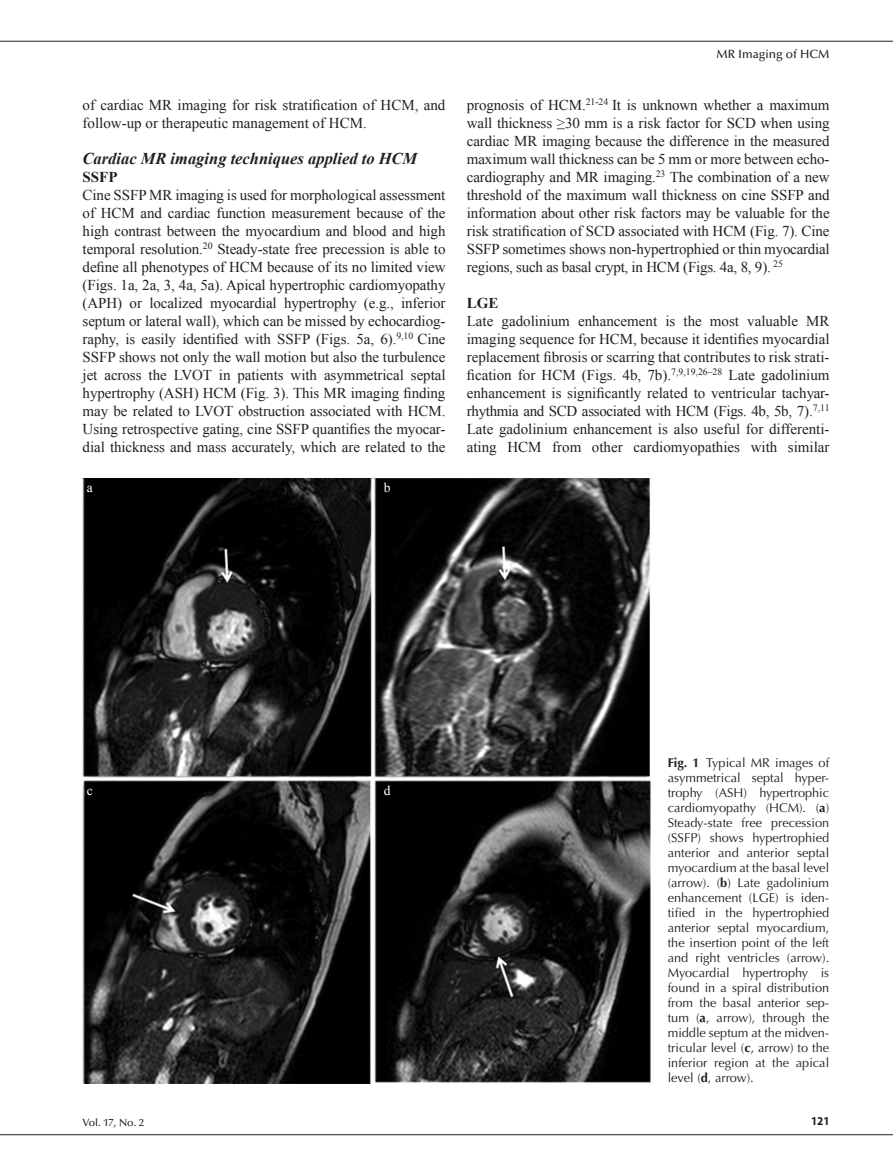
<style>
.page{position:relative;width:893px;height:1174px;background:#fff}
.page>*{position:absolute;margin:0;border:0;box-sizing:border-box;transform-origin:0 0}
.t1{font:italic 700 16.5px "Times New Roman";color:#231f20}
.Txf{font:15px/18px "Times New Roman";letter-spacing:-.005em;color:#231f20;text-align:justify}
.Tx{font:15px/18px "Times New Roman";color:#231f20}
.t2{font:700 15px "Times New Roman";color:#231f20}
.Txf-2{font:13.5px "Times New Roman";color:#fff}
.Table_Fig_Box_Title{font:12.75px/15px "Optima LT Std";color:#231f20;text-align:justify}
.t3{font:500 12px "Optima LT Std";color:#231f20}
.t4{font:700 semi-condensed 12px "Myriad Pro";color:#231f20}
.t5{font:500 10.5px "Optima LT Std";color:#231f20}
.s1{font-weight:700}
</style>
<div class="page">
<hr style="left:0;top:1134px;width:893px;height:1px;background:#231f20">
<hr style="left:0;top:41px;width:893px;height:1px;background:#231f20">
<img style="left:82px;top:478px;width:570px;height:605px">
<p class="Tx" style="left:83px;top:96px;width:364px">of cardiac MR imaging for risk stratification of HCM, and follow-up or therapeutic management of HCM.</p>
<h2 class="t1" style="left:83px;top:147px;width:336px">Cardiac MR imaging techniques applied to HCM</h2>
<h3 class="t2" style="left:83px;top:166px;width:37px">SSFP</h3>
<p class="Txf" style="left:83px;top:186px;width:364px">Cine SSFP MR imaging is used for morphological assessment of HCM and cardiac function measurement because of the high contrast between the myocardium and blood and high temporal resolution.<sup>20</sup> Steady-state free precession is able to define all phenotypes of HCM because of its no limited view (Figs. 1a, 2a, 3, 4a, 5a). Apical hypertrophic cardiomyopathy (APH) or localized myocardial hypertrophy (e.g., inferior septum or lateral wall), which can be missed by echocardiog&shy;raphy, is easily identified with SSFP (Figs. 5a, 6).<sup>9,10</sup> Cine SSFP shows not only the wall motion but also the turbulence jet across the LVOT in patients with asymmetrical septal hypertrophy (ASH) HCM (Fig. 3). This MR imaging finding may be related to LVOT obstruction associated with HCM.<br>Using retrospective gating, cine SSFP quantifies the myocar&shy;dial thickness and mass accurately, which are related to the</p>
<p class="Txf-2" style="left:87px;top:479px;width:7px">a</p>
<p class="Txf-2" style="left:384px;top:479px;width:8px">b</p>
<p class="t3" style="left:717px;top:48px;width:115px">MR Imaging of HCM</p>
<p class="Txf" style="left:467px;top:96px;width:364px">prognosis of HCM.<sup>21-24</sup> It is unknown whether a maximum wall thickness ≥30 mm is a risk factor for SCD when using cardiac MR imaging because the difference in the measured maximum wall thickness can be 5 mm or more between echo&shy;cardiography and MR imaging.<sup>23</sup> The combination of a new threshold of the maximum wall thickness on cine SSFP and information about other risk factors may be valuable for the risk stratification of SCD associated with HCM (Fig. 7). Cine SSFP sometimes shows non-hypertrophied or thin myocardial regions, such as basal crypt, in HCM (Figs. 4a, 8, 9). <sup>25</sup></p>
<h3 class="t2" style="left:467px;top:292px;width:33px">LGE</h3>
<p class="Txf" style="left:467px;top:312px;width:364px">Late gadolinium enhancement is the most valuable MR imaging sequence for HCM, because it identifies myocardial replacement fibrosis or scarring that contributes to risk strati&shy;fication for HCM (Figs. 4b, 7b).<sup>7,9,19,26–28</sup> Late gadolinium enhancement is significantly related to ventricular tachyar&shy;rhythmia and SCD associated with HCM (Figs. 4b, 5b, 7).<sup>7,11<br></sup>Late gadolinium enhancement is also useful for differenti&shy;ating HCM from other cardiomyopathies with similar</p>
<p class="Txf-2" style="left:87px;top:781px;width:7px">c</p>
<p class="Txf-2" style="left:384px;top:781px;width:8px">d</p>
<p class="Table_Fig_Box_Title" style="left:668px;top:755px;width:163px"><span class="s1">Fig. 1</span> Typical MR images of asymmetrical septal hyper&shy;trophy (ASH) hypertrophic cardiomyopathy (HCM). (<span class="s1">a</span>)<br>Steady-state free precession (SSFP) shows hypertrophied anterior and anterior septal myocardium at the basal level (arrow). (<span class="s1">b</span>) Late gadolinium enhancement (LGE) is iden&shy;tified in the hypertrophied anterior septal myocardium, the insertion point of the left and right ventricles (arrow).<br>Myocardial hypertrophy is found in a spiral distribution from the basal anterior sep&shy;tum (<span class="s1">a</span>, arrow), through the middle septum at the midven&shy;tricular level (<span class="s1">c</span>, arrow) to the inferior region at the apical level (<span class="s1">d</span>, arrow).</p>
<p class="t5" style="left:83px;top:1116px;width:63px">Vol. 17, No. 2</p>
<p class="t4" style="left:811px;top:1114px;width:20px">121</p>
</div>
